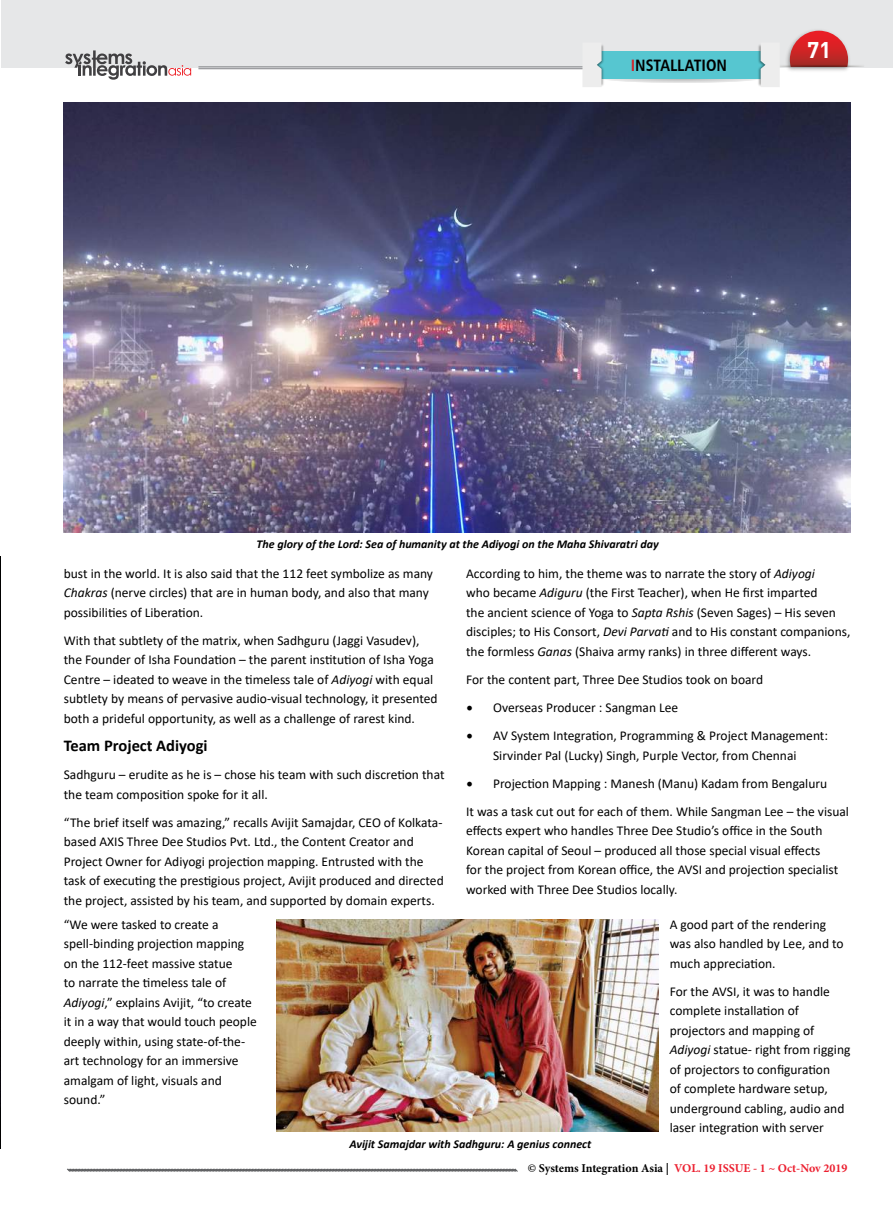
<style>
.page{position:relative;width:893px;height:1212px;background:#fff}
.page>*{position:absolute;margin:0;border:0;box-sizing:border-box;transform-origin:0 0}
.t1{font:700 22.5px "DIN";color:#fff}
.t2{font:700 16.5px "Calibri";color:#000}
.t3{font:16.5px "Humanist 777 BT Bold Condensed B";color:#000}
.t4{font:13.5px/19.5px "Calibri";color:#000}
.t5{font:italic 700 12px "Calibri";color:#000}
.t6{font:700 12px "Minion Pro";letter-spacing:-.005em;color:#ec2030}
.s1{color:#d2232a}
.s2{font-style:italic}
.s3{font-family:"Minion Pro";font-size:18px}
.s4{color:#000}
</style>
<div class="page">
<div style="left:1px;top:0;width:892px;height:68px;background:#e6e7e8"></div>
<svg style="left:65px;top:50px;width:126px;height:30px"></svg>
<svg style="left:67px;top:1168px;width:451px;height:4px;background:#98999a"></svg>
<hr style="left:198px;top:67px;width:416px;height:1px;background:#808285">
<hr style="left:198px;top:68px;width:416px;height:1px;background:#808285">
<img style="left:786px;top:30px;width:63px;height:41px">
<svg style="left:790px;top:31px;width:58px;height:31px"></svg>
<svg style="left:785px;top:62px;width:79px;height:5px"></svg>
<svg style="left:622px;top:79px;width:118px;height:4px"></svg>
<div style="left:597px;top:51px;width:171px;height:28px;background:#56c6d0"></div>
<img style="left:578px;top:45px;width:44px;height:41px">
<svg style="left:582px;top:45px;width:20px;height:42px"></svg>
<img style="left:740px;top:45px;width:45px;height:42px">
<svg style="left:761px;top:45px;width:19px;height:42px"></svg>
<img style="left:0;top:556px;width:1px;height:592px">
<img style="left:64px;top:102px;width:786px;height:431px">
<img style="left:277px;top:920px;width:381px;height:211px">
<p class="t3" style="left:631px;top:55px;width:98px"><span class="s1">I</span>NSTALLATION</p>
<h1 class="t1" style="left:807px;top:35px;width:26px">71</h1>
<p class="t5" style="left:257px;top:535px;width:404px">The glory of the Lord: Sea of humanity at the Adiyogi on the Maha Shivaratri day</p>
<p class="t4" style="left:64px;top:563px;width:371px">bust in the world. It is also said that the 112 feet symbolize as many<br><span class="s2">Chakras</span> (nerve circles) that are in human body, and also that many possibilities of Liberation.</p>
<p class="t4" style="left:64px;top:630px;width:375px">With that subtlety of the matrix, when Sadhguru (Jaggi Vasudev), the Founder of Isha Foundation – the parent institution of Isha Yoga Centre – ideated to weave in the timeless tale of <span class="s2">Adiyogi</span> with equal subtlety by means of pervasive audio-visual technology, it presented both a prideful opportunity, as well as a challenge of rarest kind.</p>
<p class="t2" style="left:64px;top:734px;width:145px">Team Project Adiyogi</p>
<p class="t4" style="left:64px;top:764px;width:382px">Sadhguru – erudite as he is – chose his team with such discretion that the team composition spoke for it all.</p>
<p class="t4" style="left:64px;top:812px;width:381px">“The brief itself was amazing,” recalls Avijit Samajdar, CEO of Kolkata&shy;based AXIS Three Dee Studios Pvt. Ltd., the Content Creator and Project Owner for Adiyogi projection mapping. Entrusted with the task of executing the prestigious project, Avijit produced and directed the project, assisted by his team, and supported by domain experts.</p>
<p class="t4" style="left:466px;top:563px;width:386px">According to him, the theme was to narrate the story of <span class="s2">Adiyogi<br></span>who became <span class="s2">Adiguru</span> (the First Teacher), when He first imparted<br>the ancient science of Yoga to <span class="s2">Sapta Rshis</span> (Seven Sages) – His seven disciples; to His Consort, <span class="s2">Devi Parvati</span> and to His constant companions, the formless <span class="s2">Ganas</span> (Shaiva army ranks) in three different ways.</p>
<p class="t4" style="left:466px;top:669px;width:299px">For the content part, Three Dee Studios took on board</p>
<p class="t4" style="left:466px;top:697px;width:214px"><span class="s3">•</span> Overseas Producer : Sangman Lee</p>
<p class="t4" style="left:466px;top:725px;width:363px;text-align:center"><span class="s3">•</span> AV System Integration, Programming &amp; Project Management:<br>Sirvinder Pal (Lucky) Singh, Purple Vector, from Chennai</p>
<p class="t4" style="left:466px;top:769px;width:384px;line-height:28px"><span class="s3">•</span> Projection Mapping : Manesh (Manu) Kadam from Bengaluru<br>It was a task cut out for each of them. While Sangman Lee – the visual</p>
<p class="t4" style="left:466px;top:820px;width:374px">effects expert who handles Three Dee Studio’s office in the South Korean capital of Seoul – produced all those special visual effects for the project from Korean office, the AVSI and projection specialist worked with Three Dee Studios locally.</p>
<p class="t4" style="left:64px;top:914px;width:195px">“We were tasked to create a spell-binding projection mapping on the 112-feet massive statue<br>to narrate the timeless tale of<br><span class="s2">Adiyogi</span>,” explains Avijit, “to create it in a way that would touch people deeply within, using state-of-the&shy;art technology for an immersive amalgam of light, visuals and sound.”</p>
<p class="t4" style="left:670px;top:914px;width:175px">A good part of the rendering was also handled by Lee, and to much appreciation.</p>
<p class="t4" style="left:670px;top:981px;width:182px">For the AVSI, it was to handle complete installation of projectors and mapping of<br><span class="s2">Adiyogi</span> statue- right from rigging of projectors to configuration<br>of complete hardware setup, underground cabling, audio and laser integration with server</p>
<p class="t5" style="left:350px;top:1135px;width:243px">Avijit Samajdar with Sadhguru: A genius connect</p>
<p class="t6" style="left:528px;top:1160px;width:321px"><span class="s4">© Systems Integration Asia |</span> VOL. 19 ISSUE - 1 ~ Oct-Nov 2019</p>
</div>
